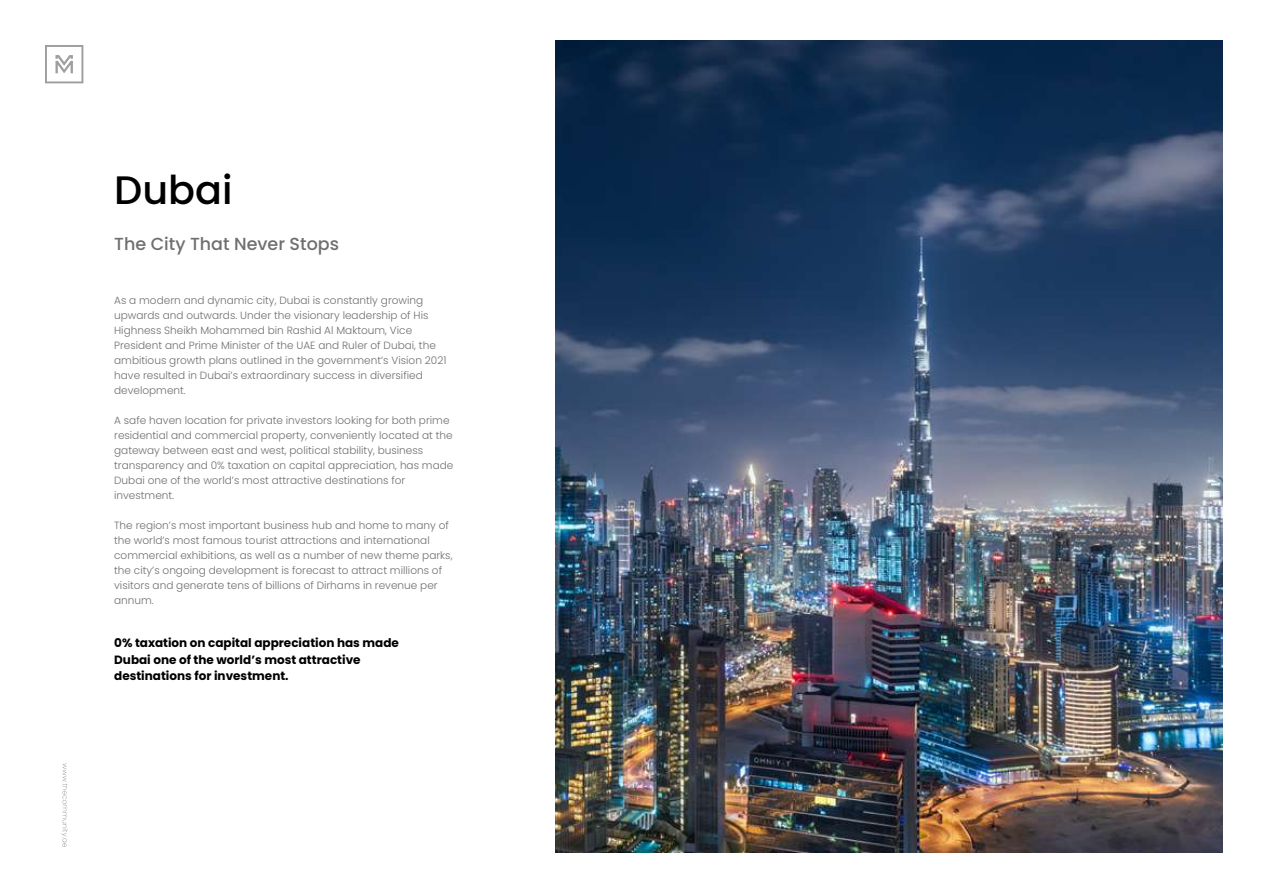
<style>
.page{position:relative;width:1263px;height:893px;background:#fff}
.page>*{position:absolute;margin:0;border:0;box-sizing:border-box;transform-origin:0 0}
.t1{font:500 39.75px "Poppins";color:#000}
.t2{font:500 17.4px "Poppins";color:#706f6f}
.t3{font:700 12px/16.5px "Poppins";color:#000}
.t4{font:300 10.5px/15px "Poppins";color:#706f6f}
</style>
<div class="page">
<img style="left:555px;top:41px;width:667px;height:811px">
<svg style="left:45px;top:45px;width:38px;height:38px"></svg>
<svg style="left:61px;top:763px;width:7px;height:84px"></svg>
<h1 class="t1" style="left:114px;top:167px;width:120px">Dubai</h1>
<h2 class="t2" style="left:114px;top:234px;width:226px">The City That Never Stops</h2>
<p class="t4" style="left:114px;top:293px;width:334px">As a modern and dynamic city, Dubai is constantly growing upwards and outwards. Under the visionary leadership of His Highness Sheikh Mohammed bin Rashid Al Maktoum, Vice President and Prime Minister of the UAE and Ruler of Dubai, the ambitious growth plans outlined in the government’s Vision 2021 have resulted in Dubai’s extraordinary success in diversified development.</p>
<p class="t4" style="left:114px;top:413px;width:341px">A safe haven location for private investors looking for both prime residential and commercial property, conveniently located at the gateway between east and west, political stability, business transparency and 0% taxation on capital appreciation, has made Dubai one of the world’s most attractive destinations for investment.</p>
<p class="t4" style="left:114px;top:518px;width:340px">The region’s most important business hub and home to many of the world’s most famous tourist attractions and international commercial exhibitions, as well as a number of new theme parks, the city’s ongoing development is forecast to attract millions of visitors and generate tens of billions of Dirhams in revenue per annum.</p>
<p class="t3" style="left:114px;top:635px;width:286px">0% taxation on capital appreciation has made<br>Dubai one of the world’s most attractive destinations for investment.</p>
</div>
